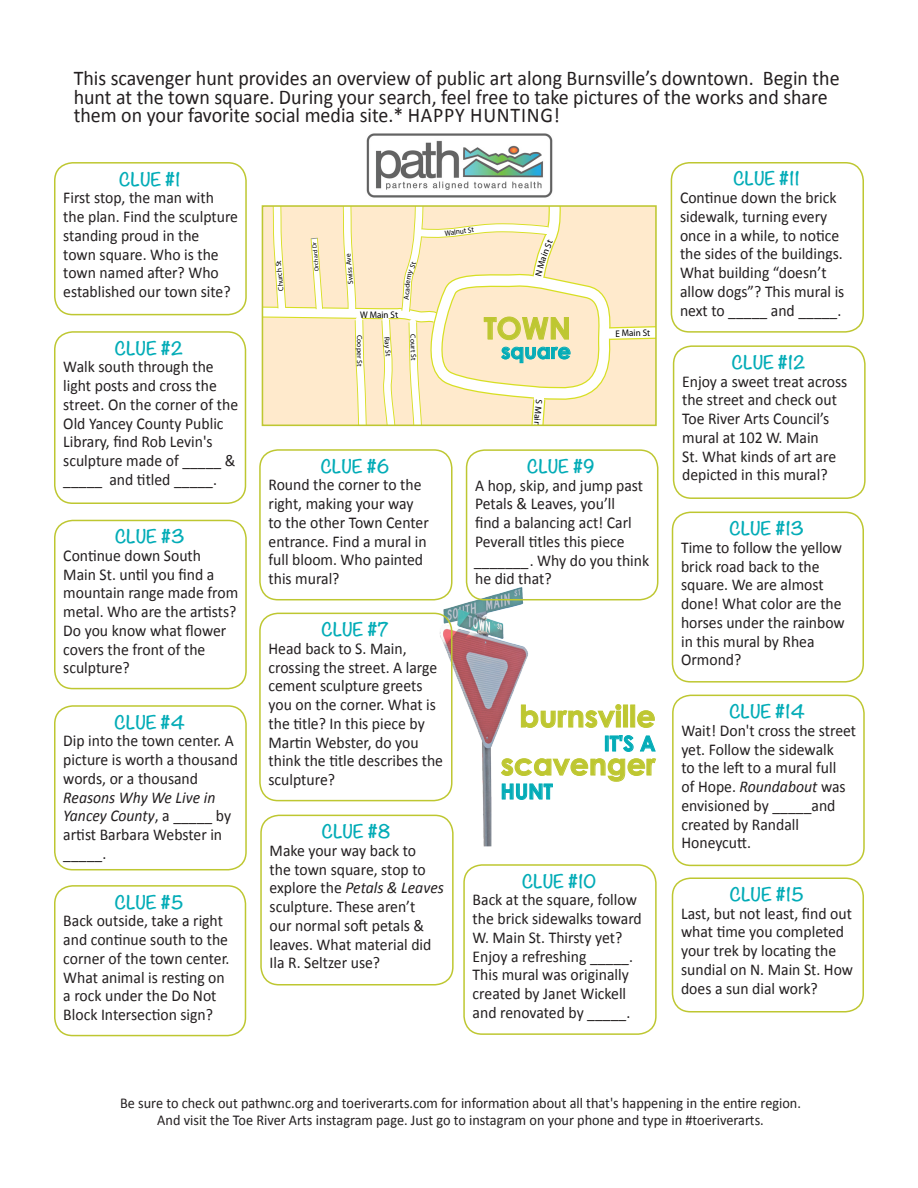
<style>
.page{position:relative;width:918px;height:1188px;background:#fff}
.page>*{position:absolute;margin:0;border:0;box-sizing:border-box;transform-origin:0 0}
.t1{font:700 30px "Century Gothic";color:#bec731}
.BODY{font:21px/18.8px "Calibri";color:#231f20;scale:.95 1}
.t2{font:700 21px "Century Gothic";color:#03acb7}
.BODY-2{font:16.5px/18.8px "Calibri";color:#231f20;scale:.95 1}
.CLUE{font:700 16.5px "Noteworthy";color:#03acb7}
.BODY-3{font:15px/17.2px "Calibri";color:#231f20;text-align:center;scale:.95 1}
.t3{font:9.6px "Myriad Pro";letter-spacing:-.01em;color:#000;scale:.95 1}
.t4{font:9.15px "Myriad Pro";color:#000;scale:1.04 1}
.t5{font:9.15px "Myriad Pro";color:#000;scale:1.05 1}
.t6{font:7.65px "Myriad Pro";color:#000;scale:.95 1}
.t7{font:7.35px "Myriad Pro";letter-spacing:-.01em;color:#000;scale:1.05 1}
.t8{font:6px "Myriad Pro";color:#000;scale:1.05 1}
.s1{font-style:italic}
</style>
<div class="page">
<img style="left:366px;top:133px;width:187px;height:65px">
<svg style="left:542px;top:704px;width:79px;height:24px"></svg>
<div style="left:623px;top:705px;width:5px;height:22px;border:1px solid #bec731"></div>
<div style="left:631px;top:705px;width:4px;height:22px;border:1px solid #bec731"></div>
<svg style="left:637px;top:710px;width:18px;height:18px"></svg>
<div style="left:605px;top:736px;width:4px;height:15px;border:1px solid #03acb7"></div>
<svg style="left:610px;top:735px;width:24px;height:17px"></svg>
<svg style="left:640px;top:736px;width:16px;height:16px"></svg>
<svg style="left:542px;top:758px;width:114px;height:42px"></svg>
<img style="left:428px;top:580px;width:114px;height:267px">
<div style="left:54px;top:162px;width:193px;height:153px;border:2px solid #bec731;border-radius:18px"></div>
<div style="left:54px;top:705px;width:193px;height:165px;border:2px solid #bec731;border-radius:18px"></div>
<div style="left:54px;top:520px;width:193px;height:169px;border:2px solid #bec731;border-radius:18px"></div>
<div style="left:54px;top:885px;width:192px;height:151px;border:2px solid #bec731;border-radius:18px"></div>
<div style="left:54px;top:331px;width:192px;height:173px;border:2px solid #bec731;border-radius:18px"></div>
<div style="left:259px;top:449px;width:194px;height:151px;border:2px solid #bec731;border-radius:18px"></div>
<div style="left:466px;top:449px;width:192px;height:151px;border:2px solid #bec731;border-radius:18px"></div>
<div style="left:260px;top:815px;width:194px;height:171px;border:2px solid #bec731;border-radius:18px"></div>
<div style="left:463px;top:864px;width:194px;height:171px;border:2px solid #bec731;border-radius:18px"></div>
<div style="left:259px;top:613px;width:194px;height:188px;border:2px solid #bec731;border-radius:18px"></div>
<div style="left:672px;top:512px;width:192px;height:171px;border:2px solid #bec731;border-radius:18px"></div>
<div style="left:673px;top:345px;width:193px;height:154px;border:2px solid #bec731;border-radius:18px"></div>
<div style="left:672px;top:695px;width:193px;height:171px;border:2px solid #bec731;border-radius:18px"></div>
<div style="left:672px;top:878px;width:192px;height:134px;border:2px solid #bec731;border-radius:18px"></div>
<div style="left:671px;top:162px;width:193px;height:171px;border:2px solid #bec731;border-radius:18px"></div>
<svg style="left:262px;top:206px;width:394px;height:219px;background:#fbebca"></svg>
<p class="BODY" style="left:74px;top:69px;width:808px">This scavenger hunt provides an overview of public art along Burnsville’s downtown. Begin the hunt at the town square. During your search, feel free to take pictures of the works and share them on your favorite social media site.* HAPPY HUNTING!</p>
<p class="CLUE" style="left:119px;top:164px;width:63px">CLUE #1</p>
<p class="BODY-2" style="left:63px;top:188px;width:185px">First stop, the man with the plan. Find the sculpture standing proud in the<br>town square. Who is the town named after? Who established our town site?</p>
<p class="CLUE" style="left:115px;top:333px;width:70px">CLUE #2</p>
<p class="BODY-2" style="left:63px;top:358px;width:186px">Walk south through the light posts and cross the street. On the corner of the<br>Old Yancey County Public<br>Library, find Rob Levin's sculpture made of _____ &amp; _____ and titled _____.</p>
<p class="CLUE" style="left:115px;top:522px;width:71px">CLUE #3</p>
<p class="BODY-2" style="left:63px;top:546px;width:186px">Continue down South<br>Main St. until you find a mountain range made from metal. Who are the artists?<br>Do you know what flower covers the front of the sculpture?</p>
<p class="CLUE" style="left:115px;top:707px;width:72px">CLUE #4</p>
<p class="BODY-2" style="left:63px;top:732px;width:185px">Dip into the town center. A picture is worth a thousand words, or a thousand<br><span class="s1">Reasons Why We Live in<br>Yancey County</span>, a _____ by artist Barbara Webster in _____.</p>
<p class="CLUE" style="left:115px;top:887px;width:70px">CLUE #5</p>
<p class="BODY-2" style="left:63px;top:912px;width:176px">Back outside, take a right and continue south to the corner of the town center.<br>What animal is resting on a rock under the Do Not<br>Block Intersection sign?</p>
<p class="t7" style="left:276px;top:291px;width:31px;rotate:-95deg">Church St</p>
<p class="t8" style="left:313px;top:272px;width:29px;rotate:-95deg">Orchard Dr</p>
<p class="t7" style="left:346px;top:285px;width:31px;rotate:-95deg">Swiss Ave</p>
<p class="t3" style="left:360px;top:309px;width:38px">W Main S</p>
<p class="t7" style="left:364px;top:335px;width:31px;rotate:90deg">Cooper St</p>
<p class="t7" style="left:391px;top:336px;width:20px;rotate:86deg">Ray St</p>
<p class="t7" style="left:417px;top:334px;width:26px;rotate:88deg">Court St</p>
<p class="t6" style="left:444px;top:228px;width:22px;rotate:-7deg">Walnu</p>
<p class="t4" style="left:537px;top:259px;width:23px;rotate:-69deg">ain St</p>
<p class="t1" style="left:484px;top:309px;width:88px">TOWN</p>
<p class="t2" style="left:501px;top:338px;width:71px">square</p>
<p class="t3" style="left:615px;top:327px;width:38px">E Main St</p>
<p class="CLUE" style="left:321px;top:451px;width:70px">CLUE #6</p>
<p class="BODY-2" style="left:269px;top:476px;width:170px">Round the corner to the right, making your way to the other Town Center entrance. Find a mural in full bloom. Who painted this mural?</p>
<p class="CLUE" style="left:322px;top:615px;width:69px">CLUE #7</p>
<p class="BODY-2" style="left:269px;top:639px;width:185px">Head back to S. Main, crossing the street. A large cement sculpture greets you on the corner. What is the title? In this piece by<br>Martin Webster, do you think the title describes the sculpture?</p>
<p class="CLUE" style="left:322px;top:817px;width:70px">CLUE #8</p>
<p class="BODY-2" style="left:270px;top:841px;width:185px">Make your way back to<br>the town square, stop to explore the <span class="s1">Petals &amp; Leaves </span>sculpture. These aren’t<br>our normal soft petals &amp; leaves. What material did<br>Ila R. Seltzer use?</p>
<p class="t5" style="left:543px;top:419px;width:18px;rotate:94deg">ni St</p>
<p class="CLUE" style="left:527px;top:452px;width:69px">CLUE #9</p>
<p class="BODY-2" style="left:475px;top:476px;width:185px">A hop, skip, and jump past<br>Petals &amp; Leaves, you’ll<br>find a balancing act! Carl<br>Peverall titles this piece <span class="s1">_______</span>. Why do you think he did that?</p>
<p class="t1" style="left:519px;top:697px;width:138px">burnsville</p>
<p class="t2" style="left:604px;top:730px;width:53px">IT'S A</p>
<p class="t1" style="left:501px;top:745px;width:156px">scavenger</p>
<p class="t2" style="left:501px;top:778px;width:54px">HUNT</p>
<p class="CLUE" style="left:522px;top:866px;width:76px">CLUE #10</p>
<p class="BODY-2" style="left:473px;top:891px;width:180px">Back at the square, follow the brick sidewalks toward<br>W. Main St. Thirsty yet?<br>Enjoy a refreshing _____.<br>This mural was originally created by Janet Wickell and renovated by _____.</p>
<p class="CLUE" style="left:733px;top:164px;width:68px">CLUE #11</p>
<p class="BODY-2" style="left:680px;top:188px;width:175px">Continue down the brick sidewalk, turning every once in a while, to notice the sides of the buildings.<br>What building “doesn’t allow dogs”? This mural is next to _____ and _____.</p>
<p class="CLUE" style="left:732px;top:348px;width:75px">CLUE #12</p>
<p class="BODY-2" style="left:682px;top:372px;width:175px">Enjoy a sweet treat across the street and check out<br>Toe River Arts Council’s mural at 102 W. Main<br>St. What kinds of art are depicted in this mural?</p>
<p class="CLUE" style="left:730px;top:514px;width:76px">CLUE #13</p>
<p class="BODY-2" style="left:681px;top:538px;width:174px">Time to follow the yellow brick road back to the square. We are almost done! What color are the horses under the rainbow in this mural by Rhea<br>Ormond?</p>
<p class="CLUE" style="left:729px;top:697px;width:77px">CLUE #14</p>
<p class="BODY-2" style="left:681px;top:721px;width:185px">Wait! Don't cross the street yet. Follow the sidewalk<br>to the left to a mural full<br>of Hope. <span class="s1">Roundabout</span> was envisioned by _____and created by Randall<br>Honeycutt.</p>
<p class="CLUE" style="left:730px;top:880px;width:76px">CLUE #15</p>
<p class="BODY-2" style="left:681px;top:904px;width:183px">Last, but not least, find out what time you completed your trek by locating the sundial on N. Main St. How does a sun dial work?</p>
<p class="BODY-3" style="left:120px;top:1094px;width:718px">Be sure to check out pathwnc.org and toeriverarts.com for information about all that's happening in the entire region.<br>And visit the Toe River Arts instagram page. Just go to instagram on your phone and type in #toeriverarts.</p>
</div>
